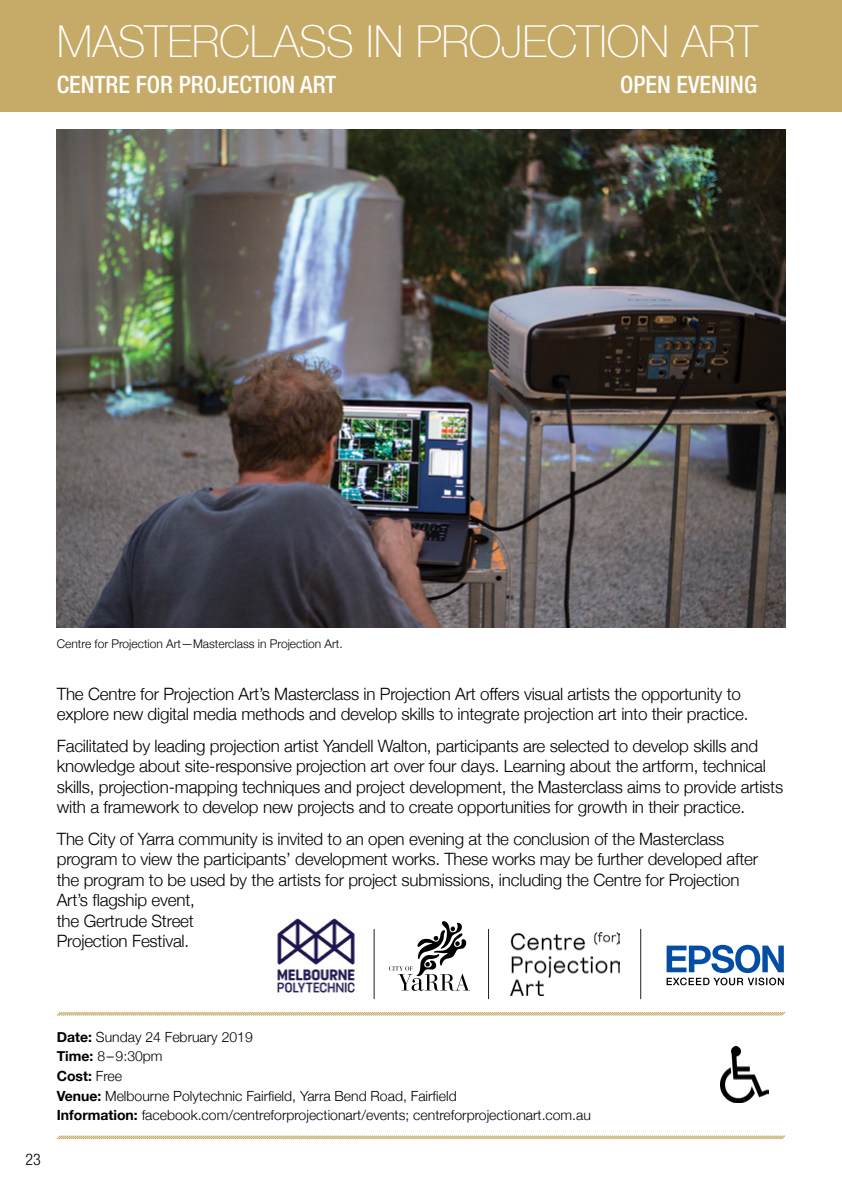
<style>
.page{position:relative;width:842px;height:1191px;background:#fff}
.page>*{position:absolute;margin:0;border:0;box-sizing:border-box;transform-origin:0 0}
.AD_TITLE{font:100 44px "Helvetica Neue";letter-spacing:-.005em;color:#fff}
.AD_SUB_TITLE{font:500 condensed 24px "Helvetica Neue LT Std";color:#fff}
.AD_BODY_COPY{font:300 17px/20.4px "Helvetica Neue";letter-spacing:-.01em;color:#000}
.t1{font:300 condensed 16px "Helvetica Neue LT Std";color:#000}
.AD_DETAILS{font:300 14px "Helvetica Neue";color:#000}
.AD_DETAILS-2{font:700 14px "Helvetica Neue";color:#000}
.IMAGE_CREDIT{font:300 12px "Helvetica Neue";color:#000}
.s1{font-weight:700}
.s2{font-weight:300}
</style>
<div class="page">
<div style="left:0;top:0;width:842px;height:112px;background:#c5aa68"></div>
<svg style="left:56px;top:1011px;width:730px;height:5px"></svg>
<svg style="left:56px;top:1135px;width:730px;height:5px"></svg>
<img style="left:57px;top:130px;width:728px;height:497px">
<hr style="left:640px;top:929px;width:1px;height:70px;background:#221e1f">
<hr style="left:488px;top:929px;width:1px;height:70px;background:#221e1f">
<hr style="left:374px;top:929px;width:1px;height:70px;background:#221e1f">
<img style="left:510px;top:932px;width:110px;height:63px">
<svg style="left:667px;top:944px;width:117px;height:41px"></svg>
<img style="left:277px;top:918px;width:78px;height:76px">
<svg style="left:389px;top:921px;width:79px;height:69px"></svg>
<img style="left:720px;top:1046px;width:49px;height:56px">
<p class="AD_TITLE" style="left:57px;top:8px;width:703px">MASTERCLASS IN PROJECTION ART</p>
<p class="AD_SUB_TITLE" style="left:620px;top:70px;width:138px">OPEN EVENING</p>
<p class="AD_SUB_TITLE" style="left:57px;top:70px;width:281px">CENTRE FOR PROJECTION ART</p>
<p class="IMAGE_CREDIT" style="left:57px;top:634px;width:287px">Centre for Projection Art—Masterclass in Projection Art.</p>
<p class="AD_BODY_COPY" style="left:57px;top:682px;width:693px">The Centre for Projection Art’s Masterclass in Projection Art offers visual artists the opportunity to explore new digital media methods and develop skills to integrate projection art into their practice.</p>
<p class="AD_BODY_COPY" style="left:57px;top:734px;width:728px">Facilitated by leading projection artist Yandell Walton, participants are selected to develop skills and knowledge about site-responsive projection art over four days. Learning about the artform, technical skills, projection-mapping techniques and project development, the Masterclass aims to provide artists with a framework to develop new projects and to create opportunities for growth in their practice.</p>
<p class="AD_BODY_COPY" style="left:57px;top:827px;width:703px">The City of Yarra community is invited to an open evening at the conclusion of the Masterclass program to view the participants’ development works. These works may be further developed after the program to be used by the artists for project submissions, including the Centre for Projection Art’s flagship event,<br>the Gertrude Street<br>Projection Festival.</p>
<p class="t1" style="left:26px;top:1150px;width:17px">23</p>
<p class="AD_DETAILS" style="left:57px;top:1025px;width:198px"><span class="s1">Date:</span> Sunday 24 February 2019</p>
<p class="AD_DETAILS" style="left:57px;top:1045px;width:107px"><span class="s1">Time:</span> 8–9:30pm</p>
<p class="AD_DETAILS-2" style="left:57px;top:1065px;width:67px">Cost: <span class="s2">Free</span></p>
<p class="AD_DETAILS" style="left:57px;top:1084px;width:402px"><span class="s1">Venue:</span> Melbourne Polytechnic Fairfield, Yarra Bend Road, Fairfield</p>
<p class="AD_DETAILS" style="left:57px;top:1104px;width:536px"><span class="s1">Information:</span> facebook.com/centreforprojectionart/events; centreforprojectionart.com.au</p>
</div>
